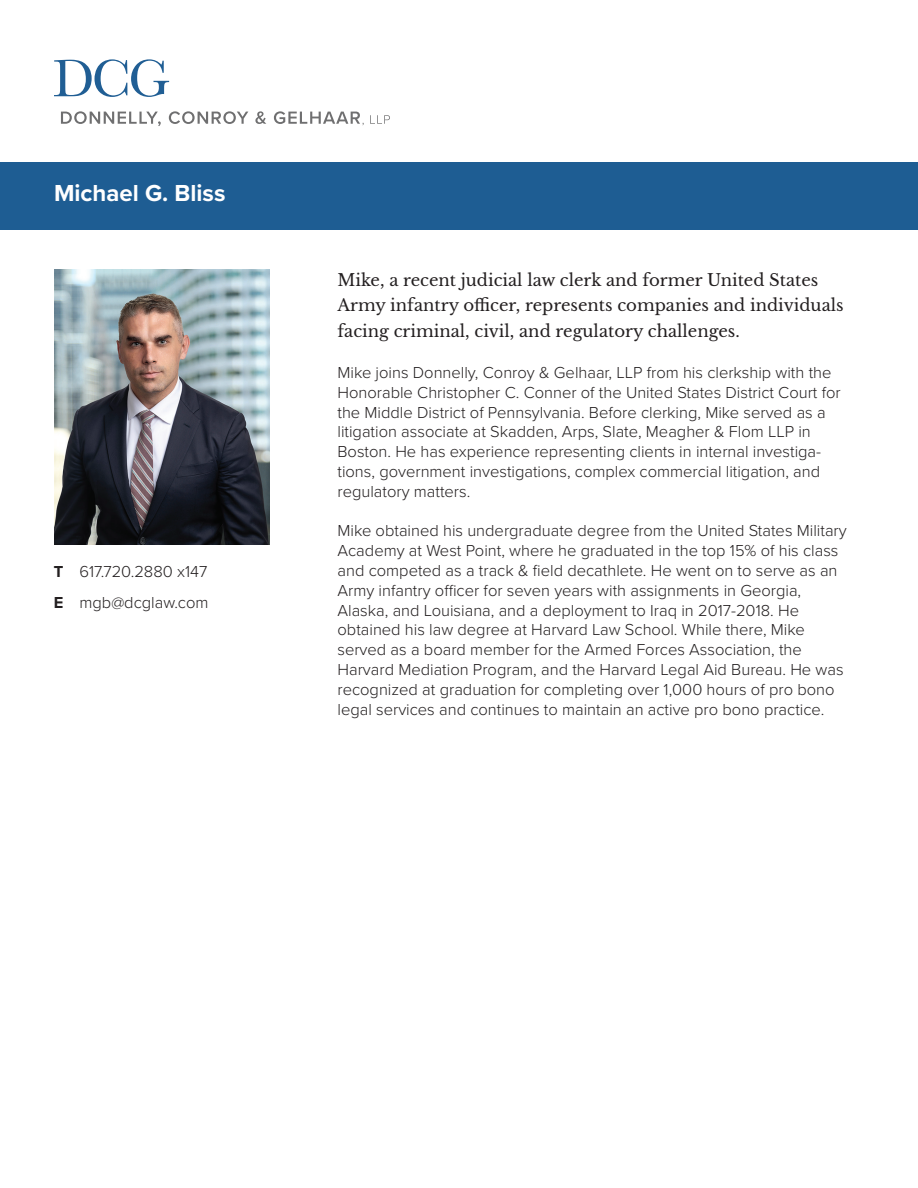
<style>
.page{position:relative;width:918px;height:1188px;background:#fff}
.page>*{position:absolute;margin:0;border:0;box-sizing:border-box;transform-origin:0 0}
.t1{font:700 24px "Proxima Nova";color:#fff}
.t2{font:300 16.5px/19.8px "Proxima Nova";color:#231f20}
.t3{font:16.5px/25.5px "Libre Baskerville";color:#231f20}
.s1{font-weight:700}
</style>
<div class="page">
<svg style="left:54px;top:59px;width:115px;height:38px"></svg>
<svg style="left:61px;top:111px;width:100px;height:15px"></svg>
<svg style="left:169px;top:111px;width:79px;height:13px"></svg>
<svg style="left:255px;top:111px;width:11px;height:13px"></svg>
<svg style="left:274px;top:111px;width:90px;height:14px"></svg>
<svg style="left:370px;top:115px;width:20px;height:9px"></svg>
<div style="left:0;top:162px;width:918px;height:68px;background:#1e5d93"></div>
<img style="left:54px;top:270px;width:216px;height:274px">
<h1 class="t1" style="left:54px;top:176px;width:173px">Michael G. Bliss</h1>
<p class="t2" style="left:54px;top:555px;width:156px;line-height:31.5px"><span class="s1">T</span> 617.720.2880 x147<br><span class="s1">E</span> mgb@dcglaw.com</p>
<p class="t3" style="left:338px;top:267px;width:508px">Mike, a recent judicial law clerk and former United States<br>Army infantry officer, represents companies and individuals facing criminal, civil, and regulatory challenges.</p>
<p class="t2" style="left:338px;top:362px;width:505px">Mike joins Donnelly, Conroy &amp; Gelhaar, LLP from his clerkship with the Honorable Christopher C. Conner of the United States District Court for the Middle District of Pennsylvania. Before clerking, Mike served as a litigation associate at Skadden, Arps, Slate, Meagher &amp; Flom LLP in Boston. He has experience representing clients in internal investiga&shy;tions, government investigations, complex commercial litigation, and regulatory matters.</p>
<p class="t2" style="left:338px;top:520px;width:511px">Mike obtained his undergraduate degree from the United States Military Academy at West Point, where he graduated in the top 15% of his class and competed as a track &amp; field decathlete. He went on to serve as an Army infantry officer for seven years with assignments in Georgia, Alaska, and Louisiana, and a deployment to Iraq in 2017-2018. He obtained his law degree at Harvard Law School. While there, Mike served as a board member for the Armed Forces Association, the Harvard Mediation Program, and the Harvard Legal Aid Bureau. He was recognized at graduation for completing over 1,000 hours of pro bono legal services and continues to maintain an active pro bono practice.</p>
</div>
